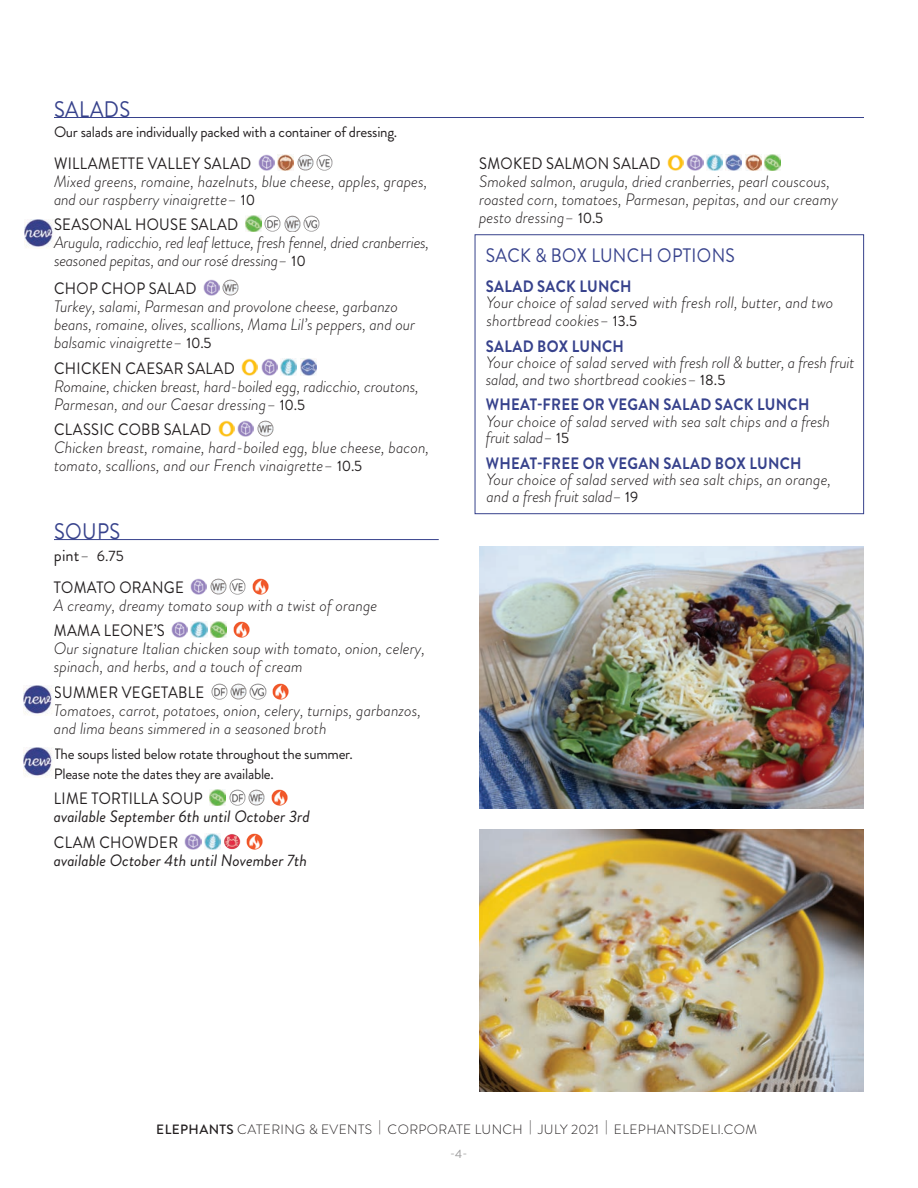
<style>
.page{position:relative;width:918px;height:1188px;background:#fff}
.page>*{position:absolute;margin:0;border:0;box-sizing:border-box;transform-origin:0 0}
.t1{font:22.5px "Brandon Grotesque";letter-spacing:.02em;color:#37428c;scale:.9 1}
.t2{font:19.5px "Brandon Grotesque";letter-spacing:.02em;color:#37428c;scale:.9 1}
.t3{font:italic 300 16.5px/18px "Brandon Grotesque";color:#231f20}
.t4{font:16.5px "Brandon Grotesque";letter-spacing:.02em;color:#231f20;scale:.9 1}
.t5{font:italic 300 16.5px/18px "Brandon Grotesque";letter-spacing:-.02em;color:#231f20}
.t6{font:700 16.5px "Brandon Grotesque";letter-spacing:.02em;color:#37428c;scale:.9 1}
.t7{font:italic 16.5px "Brandon Grotesque";color:#231f20}
.t8{font:16.5px/31.5px "Brandon Grotesque";letter-spacing:.02em;color:#231f20}
.t9{font:15px/19.5px "Brandon Grotesque";letter-spacing:-.02em;color:#231f20}
.t10{font:300 13.5px "Brandon Grotesque";letter-spacing:.03em;color:#231f20}
.t11{font:12px "Brandon Grotesque";color:#9a999a}
.s1{font-weight:400;font-style:normal;font-size:15px}
.s2{font-weight:300;font-style:italic}
.s3{font-size:15px}
.s4{font-weight:500}
</style>
<div class="page">
<div style="left:475px;top:234px;width:389px;height:280px;border:1px solid #37428c"></div>
<img style="left:479px;top:830px;width:385px;height:262px">
<img style="left:479px;top:546px;width:385px;height:262px">
<img style="left:25px;top:219px;width:28px;height:30px">
<img style="left:258px;top:154px;width:16px;height:16px">
<img style="left:278px;top:154px;width:16px;height:16px">
<img style="left:297px;top:154px;width:16px;height:16px">
<img style="left:317px;top:154px;width:16px;height:16px">
<img style="left:245px;top:216px;width:16px;height:16px">
<img style="left:265px;top:216px;width:16px;height:16px">
<img style="left:284px;top:216px;width:16px;height:16px">
<img style="left:304px;top:216px;width:16px;height:16px">
<img style="left:203px;top:279px;width:16px;height:17px">
<img style="left:223px;top:279px;width:16px;height:17px">
<img style="left:242px;top:359px;width:16px;height:16px">
<img style="left:261px;top:359px;width:16px;height:16px">
<img style="left:281px;top:359px;width:16px;height:16px">
<img style="left:300px;top:359px;width:16px;height:16px">
<img style="left:218px;top:420px;width:16px;height:17px">
<img style="left:238px;top:420px;width:16px;height:17px">
<img style="left:257px;top:420px;width:16px;height:17px">
<hr style="left:54px;top:117px;width:810px;height:1px;background:#37428c">
<img style="left:667px;top:154px;width:17px;height:16px">
<img style="left:687px;top:154px;width:16px;height:16px">
<img style="left:706px;top:154px;width:17px;height:16px">
<img style="left:726px;top:154px;width:16px;height:16px">
<img style="left:745px;top:154px;width:16px;height:16px">
<img style="left:765px;top:154px;width:16px;height:16px">
<hr style="left:54px;top:539px;width:385px;height:1px;background:#37428c">
<img style="left:191px;top:578px;width:16px;height:16px">
<img style="left:210px;top:578px;width:16px;height:16px">
<img style="left:230px;top:578px;width:16px;height:16px">
<img style="left:252px;top:578px;width:17px;height:16px">
<img style="left:171px;top:622px;width:17px;height:16px">
<img style="left:191px;top:622px;width:16px;height:16px">
<img style="left:210px;top:622px;width:17px;height:16px">
<img style="left:233px;top:622px;width:16px;height:16px">
<img style="left:211px;top:683px;width:16px;height:16px">
<img style="left:230px;top:683px;width:17px;height:16px">
<img style="left:250px;top:683px;width:16px;height:16px">
<img style="left:273px;top:683px;width:16px;height:16px">
<img style="left:210px;top:790px;width:16px;height:16px">
<img style="left:229px;top:790px;width:16px;height:16px">
<img style="left:249px;top:790px;width:16px;height:16px">
<img style="left:271px;top:790px;width:17px;height:16px">
<img style="left:185px;top:833px;width:16px;height:16px">
<img style="left:204px;top:833px;width:17px;height:16px">
<img style="left:224px;top:834px;width:16px;height:15px">
<img style="left:247px;top:833px;width:16px;height:16px">
<img style="left:24px;top:747px;width:28px;height:30px">
<img style="left:24px;top:686px;width:28px;height:30px">
<h1 class="t1" style="left:54px;top:94px;width:86px">SALADS</h1>
<p class="t9" style="left:54px;top:123px;width:345px">Our salads are individually packed with a container of dressing.</p>
<p class="t4" style="left:54px;top:152px;width:221px">WILLAMETTE VALLEY SALAD</p>
<p class="t3" style="left:54px;top:172px;width:375px">Mixed greens, romaine, hazelnuts, blue cheese, apples, grapes, and our raspberry vinaigrette– <span class="s1">10</span></p>
<p class="t4" style="left:54px;top:213px;width:206px">SEASONAL HOUSE SALAD</p>
<p class="t5" style="left:54px;top:234px;width:377px">Arugula, radicchio, red leaf lettuce, fresh fennel, dried cranberries, seasoned pepitas, and our rosé dressing– <span class="s1">10</span></p>
<p class="t4" style="left:54px;top:277px;width:160px">CHOP CHOP SALAD</p>
<p class="t3" style="left:54px;top:297px;width:363px">Turkey, salami, Parmesan and provolone cheese, garbanzo beans, romaine, olives, scallions, Mama Lil’s peppers, and our balsamic vinaigrette– <span class="s1">10.5</span></p>
<p class="t4" style="left:54px;top:357px;width:202px">CHICKEN CAESAR SALAD</p>
<p class="t3" style="left:54px;top:377px;width:366px">Romaine, chicken breast, hard-boiled egg, radicchio, croutons,<br>Parmesan, and our Caesar dressing– <span class="s1">10.5</span></p>
<p class="t4" style="left:54px;top:418px;width:176px">CLASSIC COBB SALAD</p>
<p class="t3" style="left:54px;top:438px;width:377px">Chicken breast, romaine, hard-boiled egg, blue cheese, bacon, tomato, scallions, and our French vinaigrette– <span class="s1">10.5</span></p>
<h1 class="t1" style="left:54px;top:516px;width:75px">SOUPS</h1>
<p class="t8" style="left:54px;top:540px;width:131px">pint<span class="s2">–</span> <span class="s3">6.75<br></span>TOMATO ORANGE</p>
<p class="t3" style="left:54px;top:596px;width:325px">A creamy, dreamy tomato soup with a twist of orange</p>
<p class="t4" style="left:54px;top:619px;width:124px">MAMA LEONE’S</p>
<p class="t3" style="left:54px;top:640px;width:373px">Our signature Italian chicken soup with tomato, onion, celery, spinach, and herbs, and a touch of cream</p>
<p class="t4" style="left:54px;top:681px;width:168px">SUMMER VEGETABLE</p>
<p class="t3" style="left:54px;top:701px;width:369px">Tomatoes, carrot, potatoes, onion, celery, turnips, garbanzos, and lima beans simmered in a seasoned broth</p>
<p class="t9" style="left:54px;top:745px;width:301px">The soups listed below rotate throughout the summer.<br>Please note the dates they are available.</p>
<p class="t4" style="left:54px;top:787px;width:167px">LIME TORTILLA SOUP</p>
<p class="t7" style="left:54px;top:805px;width:257px">available September 6th until October 3rd</p>
<p class="t4" style="left:54px;top:831px;width:139px">CLAM CHOWDER</p>
<p class="t7" style="left:54px;top:849px;width:255px">available October 4th until November 7th</p>
<p class="t4" style="left:479px;top:152px;width:203px">SMOKED SALMON SALAD</p>
<p class="t3" style="left:479px;top:172px;width:360px">Smoked salmon, arugula, dried cranberries, pearl couscous, roasted corn, tomatoes, Parmesan, pepitas, and our creamy pesto dressing– <span class="s1">10.5</span></p>
<p class="t2" style="left:486px;top:242px;width:278px">SACK &amp; BOX LUNCH OPTIONS</p>
<p class="t6" style="left:486px;top:275px;width:164px">SALAD SACK LUNCH</p>
<p class="t3" style="left:486px;top:294px;width:348px">Your choice of salad served with fresh roll, butter, and two shortbread cookies– <span class="s1">13.5</span></p>
<p class="t6" style="left:486px;top:335px;width:155px">SALAD BOX LUNCH</p>
<p class="t3" style="left:486px;top:354px;width:370px;line-height:16.5px">Your choice of salad served with fresh roll &amp; butter, a fresh fruit salad, and two shortbread cookies– <span class="s1">18.5</span></p>
<p class="t6" style="left:486px;top:393px;width:361px">WHEAT-FREE OR VEGAN SALAD SACK LUNCH</p>
<p class="t3" style="left:486px;top:413px;width:346px;line-height:16.5px">Your choice of salad served with sea salt chips and a fresh fruit salad– <span class="s1">15</span></p>
<p class="t6" style="left:486px;top:452px;width:352px">WHEAT-FREE OR VEGAN SALAD BOX LUNCH</p>
<p class="t3" style="left:486px;top:471px;width:346px;line-height:16.5px">Your choice of salad served with sea salt chips, an orange, and a fresh fruit salad– <span class="s1">19</span></p>
<p class="t10" style="left:156px;top:1120px;width:602px"><span class="s4">ELEPHANTS</span> CATERING &amp; EVENTS | CORPORATE LUNCH | JULY 2021 | ELEPHANTSDELI.COM</p>
<p class="t11" style="left:450px;top:1145px;width:19px">-4-</p>
</div>
